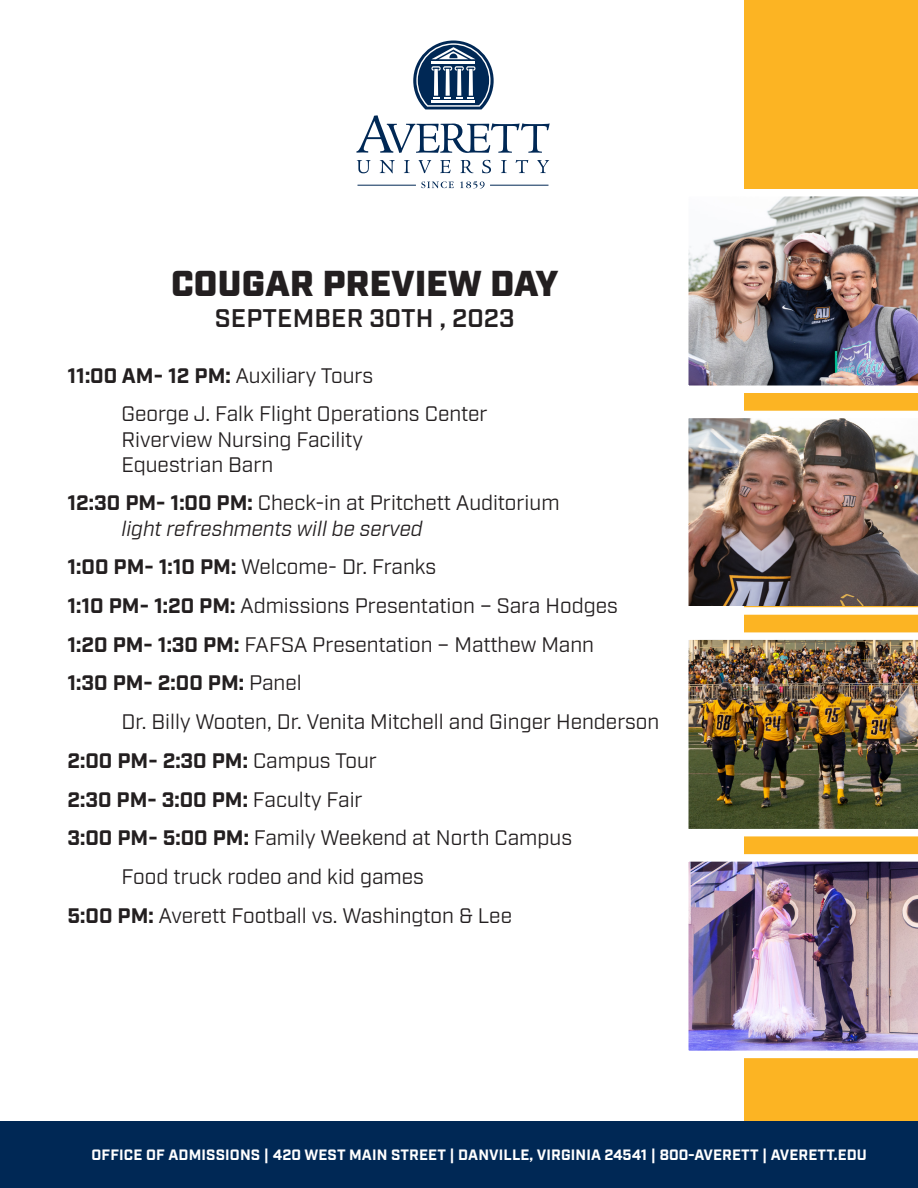
<style>
.page{position:relative;width:918px;height:1188px;background:#fff}
.page>*{position:absolute;margin:0;border:0;box-sizing:border-box;transform-origin:0 0}
.t1{font:900 36px "Industry";letter-spacing:.01em;color:#231f20}
.t2{font:600 25.5px "Industry";letter-spacing:.01em;color:#231f20}
.t3{font:21px/25.2px "Industry";color:#231f20}
.t4{font:700 21px "Industry";color:#231f20}
.t5{font:700 15px "Industry";letter-spacing:.01em;color:#fff}
.s1{font-weight:700}
.s2{font-style:italic}
.s3{font-weight:400}
</style>
<div class="page">
<div style="left:744px;top:0;width:174px;height:1188px;background:#fcb423"></div>
<div style="left:0;top:1122px;width:918px;height:66px;background:#002855"></div>
<svg style="left:413px;top:41px;width:81px;height:68px"></svg>
<svg style="left:357px;top:160px;width:192px;height:13px"></svg>
<svg style="left:356px;top:115px;width:194px;height:38px"></svg>
<hr style="left:358px;top:185px;width:58px;height:1px;background:#002855">
<svg style="left:421px;top:181px;width:64px;height:8px"></svg>
<hr style="left:490px;top:185px;width:58px;height:1px;background:#002855">
<img style="left:688px;top:189px;width:230px;height:204px">
<img style="left:688px;top:410px;width:230px;height:205px">
<img style="left:688px;top:632px;width:230px;height:205px">
<img style="left:688px;top:854px;width:230px;height:205px">
<p class="t1" style="left:171px;top:262px;width:389px">COUGAR PREVIEW DAY</p>
<p class="t2" style="left:215px;top:303px;width:301px">SEPTEMBER 30TH , 2023</p>
<p class="t3" style="left:68px;top:363px;width:307px"><span class="s1">11:00 AM- 12 PM:</span> Auxiliary Tours</p>
<p class="t3" style="left:121px;top:402px;width:368px">George J. Falk Flight Operations Center<br>Riverview Nursing Facility<br>Equestrian Barn</p>
<p class="t3" style="left:122px;top:491px;width:440px;text-indent:-54px"><span class="s1">12:30 PM- 1:00 PM:</span> Check-in at Pritchett Auditorium <span class="s2">light refreshments will be served</span></p>
<p class="t3" style="left:68px;top:555px;width:370px"><span class="s1">1:00 PM- 1:10 PM:</span> Welcome- Dr. Franks</p>
<p class="t3" style="left:68px;top:594px;width:552px"><span class="s1">1:10 PM- 1:20 PM:</span> Admissions Presentation – Sara Hodges</p>
<p class="t3" style="left:68px;top:632px;width:528px"><span class="s1">1:20 PM- 1:30 PM:</span> FAFSA Presentation – Matthew Mann</p>
<p class="t4" style="left:68px;top:671px;width:236px">1:30 PM- 2:00 PM: <span class="s3">Panel</span></p>
<p class="t3" style="left:121px;top:710px;width:539px">Dr. Billy Wooten, Dr. Venita Mitchell and Ginger Henderson</p>
<p class="t4" style="left:68px;top:748px;width:311px">2:00 PM- 2:30 PM: <span class="s3">Campus Tour</span></p>
<p class="t4" style="left:68px;top:787px;width:297px">2:30 PM- 3:00 PM: <span class="s3">Faculty Fair</span></p>
<p class="t3" style="left:68px;top:826px;width:506px"><span class="s1">3:00 PM- 5:00 PM:</span> Family Weekend at North Campus</p>
<p class="t3" style="left:121px;top:865px;width:304px">Food truck rodeo and kid games</p>
<p class="t3" style="left:68px;top:903px;width:446px"><span class="s1">5:00 PM:</span> Averett Football vs. Washington &amp; Lee</p>
<p class="t5" style="left:92px;top:1146px;width:777px">OFFICE OF ADMISSIONS | 420 WEST MAIN STREET | DANVILLE, VIRGINIA 24541 | 800-AVERETT | AVERETT.EDU</p>
</div>
